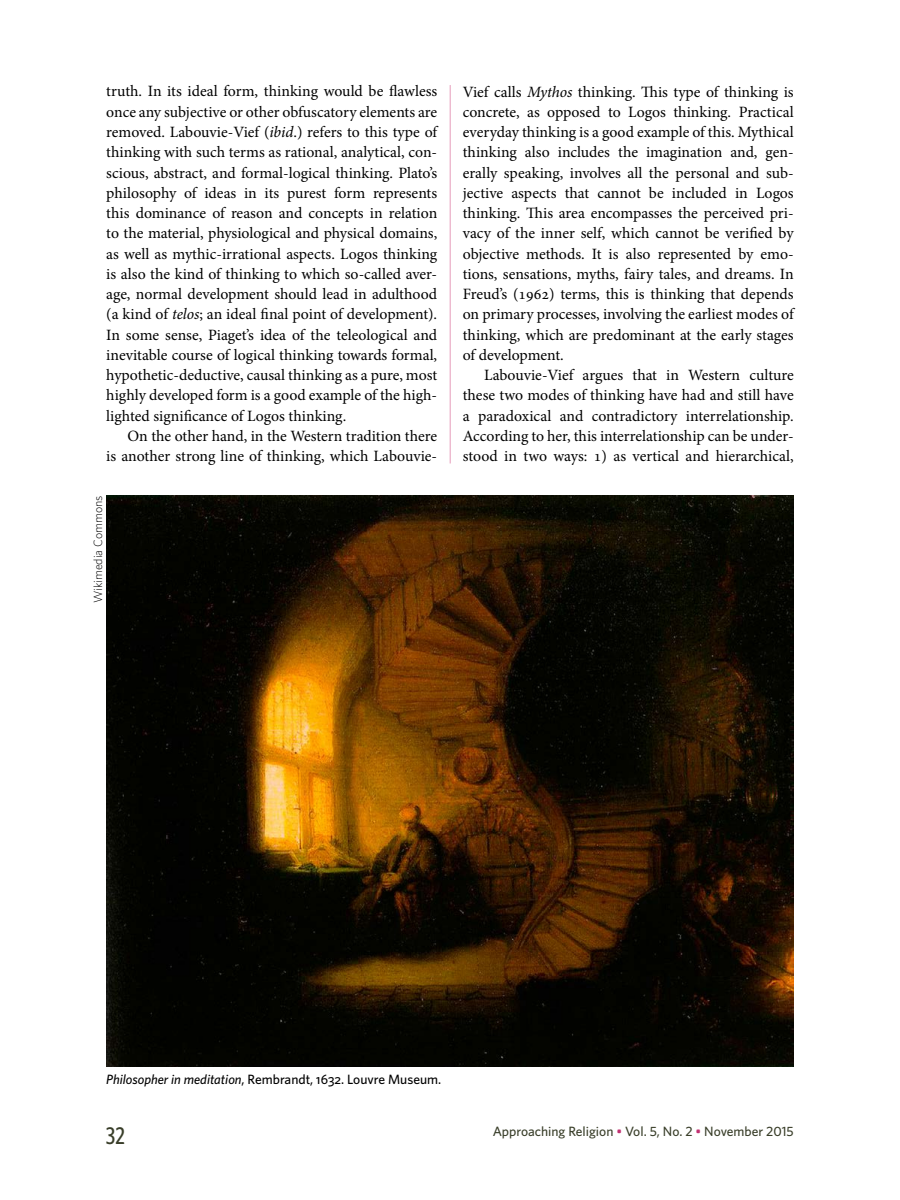
<style>
.page{position:relative;width:900px;height:1200px;background:#fff}
.page>*{position:absolute;margin:0;border:0;box-sizing:border-box;transform-origin:0 0}
.t1{font:500 24px "Whitney Condensed";color:#393e29}
.t2{font:15.75px/20.2px "Minion Pro";color:#000;text-align:justify}
.t3{font:500 13.5px "Whitney";color:#000}
.t4{font:500 13.5px "Whitney";color:#393e29}
.t5{font:300 12px "Whitney";color:#000}
.s1{font-style:italic}
.s2{font-family:"Whitney Medium SC";font-weight:400}
.s3{color:#c23272}
</style>
<div class="page">
<hr style="left:450px;top:85px;width:1px;height:378px;background:#e69cba">
<img style="left:106px;top:496px;width:688px;height:570px">
<p class="t2" style="left:106px;top:81px;width:332px">truth. In its ideal form, thinking would be flawless once any subjective or other obfuscatory elements are removed. Labouvie-Vief (<span class="s1">ibid</span>.) refers to this type of thinking with such terms as rational, analytical, con&shy;scious, abstract, and formal-logical thinking. Plato’s philosophy of ideas in its purest form represents this dominance of reason and concepts in relation to the material, physiological and physical domains, as well as mythic-irrational aspects. Logos thinking is also the kind of thinking to which so-called aver&shy;age, normal development should lead in adulthood (a kind of <span class="s1">telos</span>; an ideal final point of development).<br>In some sense, Piaget’s idea of the teleological and inevitable course of logical thinking towards formal, hypothetic-deductive, causal thinking as a pure, most highly developed form is a good example of the high&shy;lighted significance of Logos thinking.</p>
<p class="t2" style="left:106px;top:426px;width:332px;text-align:right">On the other hand, in the Western tradition there<br>is another strong line of thinking, which Labouvie-</p>
<p class="t5" style="left:91px;top:603px;width:109px;rotate:-90deg">Wikimedia Commons</p>
<p class="t2" style="left:463px;top:81px;width:332px">Vief calls <span class="s1">Mythos</span> thinking. This type of thinking is concrete, as opposed to Logos thinking. Practical everyday thinking is a good example of this. Mythical thinking also includes the imagination and, gen&shy;erally speaking, involves all the personal and sub&shy;jective aspects that cannot be included in Logos thinking. This area encompasses the perceived pri&shy;vacy of the inner self, which cannot be verified by objective methods. It is also represented by emo&shy;tions, sensations, myths, fairy tales, and dreams. In Freud’s (1962) terms, this is thinking that depends on primary processes, involving the earliest modes of thinking, which are predominant at the early stages of development.</p>
<p class="t2" style="left:463px;top:365px;width:332px;text-indent:21px">Labouvie-Vief argues that in Western culture these two modes of thinking have had and still have a paradoxical and contradictory interrelationship.<br>According to her, this interrelationship can be under&shy;stood in two ways: 1) as vertical and hierarchical,</p>
<p class="t3" style="left:106px;top:1071px;width:337px"><span class="s1">Philosopher in meditation</span>, Rembrandt, <span class="s2">1632</span>. Louvre Museum.</p>
<h1 class="t1" style="left:106px;top:1121px;width:20px">32</h1>
<p class="t4" style="left:493px;top:1123px;width:302px">Approaching Religion <span class="s3">•</span> Vol. 5, No. 2 <span class="s3">•</span> November 2015</p>
</div>
